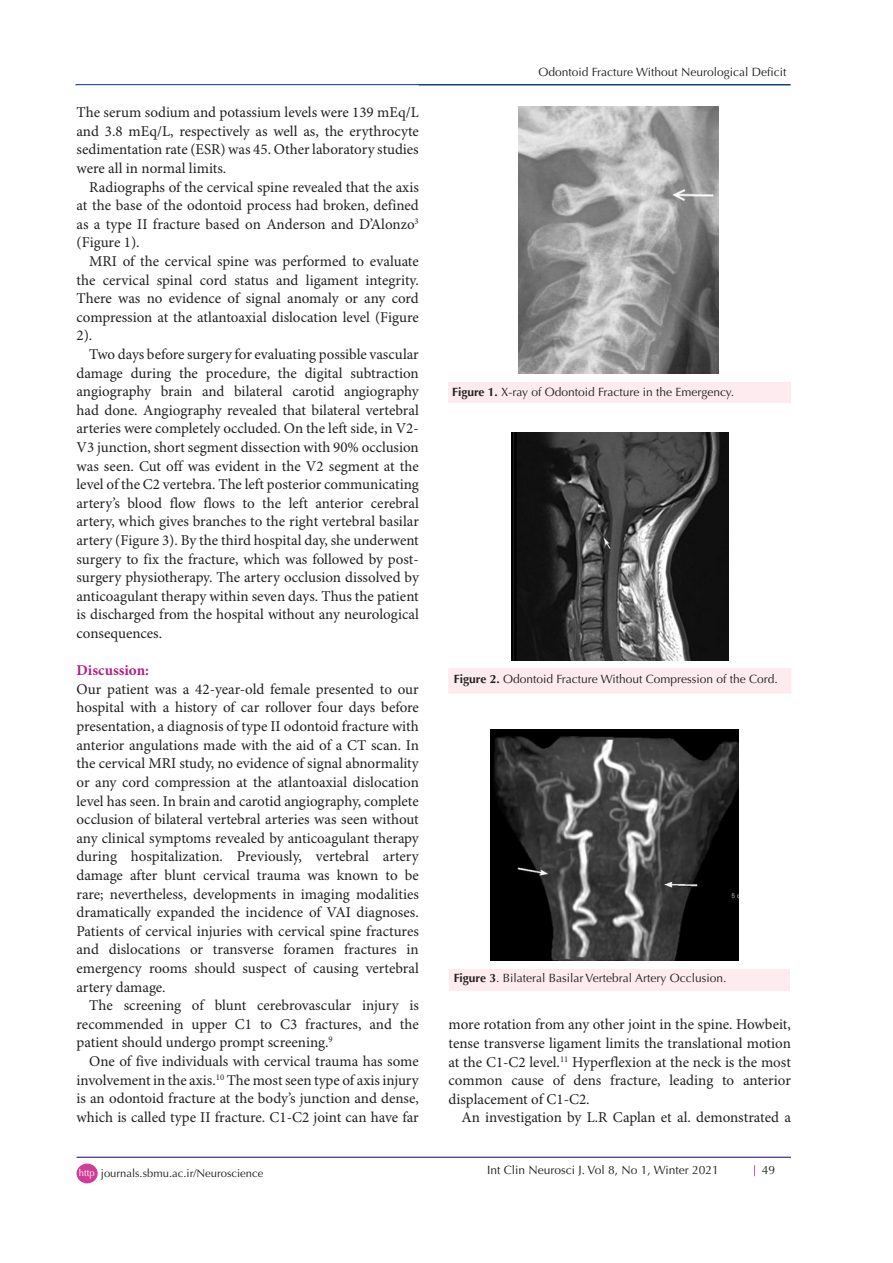
<style>
.page{position:relative;width:893px;height:1263px;background:#fff}
.page>*{position:absolute;margin:0;border:0;box-sizing:border-box;transform-origin:0 0}
.Default{font:15px/18.6px "Minion Pro";color:#231f20;text-align:justify}
.Body_A{font:15px/18.6px "Minion Pro";color:#231f20;text-align:justify}
.t1{font:700 15px "Minion Pro";color:#b41e82}
.t2{font:12px "Optima LT Std";color:#231f20}
.t3{font:11.25px "Optima LT Std";color:#231f20}
.s1{font-size:9.6px;color:#fff}
.s2{font-weight:700}
</style>
<div class="page">
<hr style="left:77px;top:1157px;width:714px;height:1px;background:#190066">
<hr style="left:77px;top:85px;width:714px;height:1px;background:#053278">
<div style="left:77px;top:1164px;width:20px;height:19px;background:#d03c96;border-radius:50%"></div>
<div style="left:77px;top:1163px;width:21px;height:20px;border:1px solid #d03c96;border-radius:50%"></div>
<div style="left:77px;top:81px;width:342px;height:48px;background:#fff"></div>
<img style="left:519px;top:106px;width:199px;height:267px">
<div style="left:448px;top:383px;width:342px;height:20px;background:#fdebef"></div>
<div style="left:449px;top:669px;width:342px;height:24px;background:#fdebef"></div>
<div style="left:448px;top:668px;width:343px;height:25px;border:2px solid #fdebef"></div>
<img style="left:511px;top:433px;width:217px;height:227px">
<div style="left:449px;top:969px;width:341px;height:22px;background:#fdebef"></div>
<img style="left:490px;top:729px;width:249px;height:232px">
<hr style="left:75px;top:84px;width:715px;height:1px;background:#053278">
<p class="Default" style="left:77px;top:104px;width:344px">The serum sodium and potassium levels were 139 mEq/L and 3.8 mEq/L, respectively as well as, the erythrocyte sedimentation rate (ESR) was 45. Other laboratory studies were all in normal limits.</p>
<p class="Body_A" style="left:77px;top:178px;width:344px;text-indent:13px">Radiographs of the cervical spine revealed that the axis at the base of the odontoid process had broken, defined as a type II fracture based on Anderson and D’Alonzo<sup>3 </sup>(Figure 1).</p>
<p class="Body_A" style="left:77px;top:253px;width:344px;text-indent:13px">MRI of the cervical spine was performed to evaluate the cervical spinal cord status and ligament integrity.<br>There was no evidence of signal anomaly or any cord compression at the atlantoaxial dislocation level (Figure 2).</p>
<p class="Body_A" style="left:77px;top:346px;width:344px;text-indent:13px">Two days before surgery for evaluating possible vascular damage during the procedure, the digital subtraction angiography brain and bilateral carotid angiography had done. Angiography revealed that bilateral vertebral arteries were completely occluded. On the left side, in V2- V3 junction, short segment dissection with 90% occlusion was seen. Cut off was evident in the V2 segment at the level of the C2 vertebra. The left posterior communicating artery’s blood flow flows to the left anterior cerebral artery, which gives branches to the right vertebral basilar artery (Figure 3). By the third hospital day, she underwent surgery to fix the fracture, which was followed by post&shy;surgery physiotherapy. The artery occlusion dissolved by anticoagulant therapy within seven days. Thus the patient is discharged from the hospital without any neurological consequences.</p>
<p class="t1" style="left:77px;top:660px;width:74px">Discussion:</p>
<p class="Default" style="left:77px;top:680px;width:344px">Our patient was a 42-year-old female presented to our hospital with a history of car rollover four days before presentation, a diagnosis of type II odontoid fracture with anterior angulations made with the aid of a CT scan. In the cervical MRI study, no evidence of signal abnormality or any cord compression at the atlantoaxial dislocation level has seen. In brain and carotid angiography, complete occlusion of bilateral vertebral arteries was seen without any clinical symptoms revealed by anticoagulant therapy during hospitalization. Previously, vertebral artery damage after blunt cervical trauma was known to be rare; nevertheless, developments in imaging modalities dramatically expanded the incidence of VAI diagnoses.<br>Patients of cervical injuries with cervical spine fractures and dislocations or transverse foramen fractures in emergency rooms should suspect of causing vertebral artery damage.</p>
<p class="Default" style="left:77px;top:997px;width:344px;text-indent:13px">The screening of blunt cerebrovascular injury is recommended in upper C1 to C3 fractures, and the patient should undergo prompt screening.<sup>9</sup></p>
<p class="Default" style="left:77px;top:1052px;width:344px;text-indent:13px">One of five individuals with cervical trauma has some involvement in the axis.<sup>10</sup> The most seen type of axis injury is an odontoid fracture at the body’s junction and dense, which is called type II fracture. C1-C2 joint can have far</p>
<p class="t3" style="left:79px;top:1166px;width:186px"><span class="s1">http</span> journals.sbmu.ac.ir/Neuroscience</p>
<p class="t2" style="left:538px;top:65px;width:250px">Odontoid Fracture Without Neurological Deficit</p>
<p class="t2" style="left:452px;top:385px;width:283px"><span class="s2">Figure 1.</span> X-ray of Odontoid Fracture in the Emergency.</p>
<p class="t2" style="left:454px;top:671px;width:325px"><span class="s2">Figure 2.</span> Odontoid Fracture Without Compression of the Cord.</p>
<p class="t2" style="left:454px;top:971px;width:274px"><span class="s2">Figure 3</span>. Bilateral Basilar Vertebral Artery Occlusion.</p>
<p class="Default" style="left:449px;top:1016px;width:344px">more rotation from any other joint in the spine. Howbeit, tense transverse ligament limits the translational motion at the C1-C2 level.<sup>11</sup> Hyperflexion at the neck is the most common cause of dens fracture, leading to anterior displacement of C1-C2.</p>
<p class="Default" style="left:461px;top:1109px;width:331px">An investigation by L.R Caplan et al. demonstrated a</p>
<p class="t2" style="left:487px;top:1163px;width:233px">Int Clin Neurosci J. Vol 8, No 1, Winter 2021</p>
<p class="t2" style="left:762px;top:1163px;width:15px">49</p>
</div>
